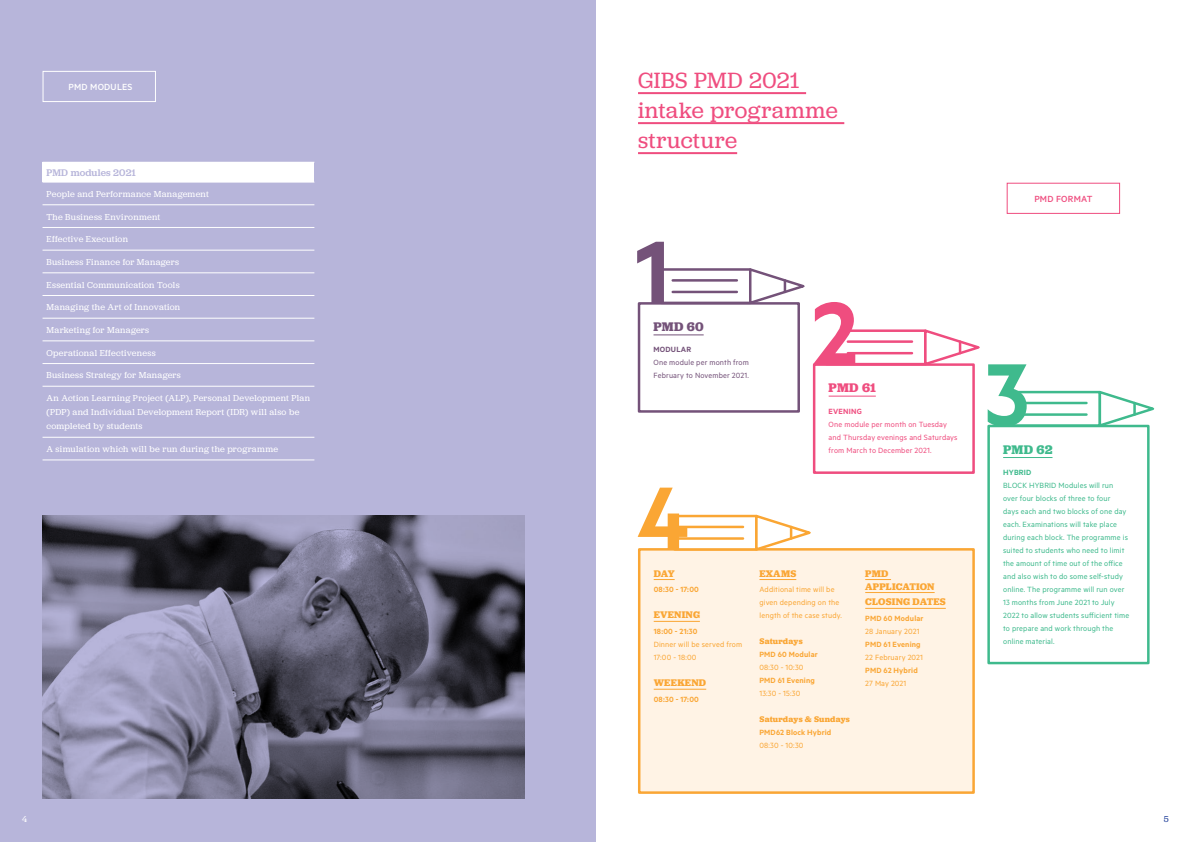
<style>
.page{position:relative;width:1191px;height:842px;background:#fff}
.page>*{position:absolute;margin:0;border:0;box-sizing:border-box;transform-origin:0 0}
.t1{font:600 100px "Metric";color:#745279}
.t2{font:23px/30px "Jubilat";letter-spacing:.02em;color:#ef4d7f}
.t3{font:700 13px "Jubilat";color:#745279}
.t4{font:700 13px "Jubilat";color:#3fba8d}
.t5{font:700 13px "Jubilat";color:#ef4d7f}
.t6{font:700 10px/13px "Jubilat";letter-spacing:.015em;color:#faa634}
.t7{font:500 10px "Jubilat";letter-spacing:.01em;color:#b7b5da}
.t8{font:500 10px "Metric";letter-spacing:.025em;color:#fff}
.t9{font:500 10px "Metric";letter-spacing:.02em;color:#ef4d7f}
.t10{font:9px/14px "Jubilat";letter-spacing:.03em;color:#fff}
.t11{font:9px "Jubilat";color:#21409a}
.t12{font:8.5px/13px "Metric";letter-spacing:.015em;color:#3fba8d}
.t13{font:8.5px/13px "Metric";letter-spacing:.015em;color:#faa634}
.t14{font:600 8.5px "Metric";letter-spacing:.02em;color:#faa634}
.t15{font:8.5px/13px "Metric";letter-spacing:.015em;color:#ef4d7f}
.t16{font:8.5px/13px "Metric";letter-spacing:.02em;color:#745279}
.t17{font:700 8.5px "Jubilat";letter-spacing:.02em;color:#faa634}
.t18{font:600 8.5px "Metric";letter-spacing:.025em;color:#745279}
.t19{font:600 8.5px "Metric";letter-spacing:.025em;color:#ef4d7f}
.t20{font:600 8.5px "Metric";letter-spacing:.025em;color:#3fba8d}
</style>
<div class="page">
<div style="left:0;top:0;width:595px;height:842px;background:#b7b5da"></div>
<div style="left:43px;top:71px;width:113px;height:31px;border:1px solid #fff"></div>
<img style="left:43px;top:515px;width:481px;height:284px">
<div style="left:43px;top:162px;width:271px;height:20px;background:#fff"></div>
<hr style="left:43px;top:182px;width:271px;height:1px;background:#fff">
<hr style="left:43px;top:205px;width:271px;height:1px;background:#fff">
<hr style="left:43px;top:227px;width:271px;height:1px;background:#fff">
<hr style="left:43px;top:250px;width:271px;height:1px;background:#fff">
<hr style="left:43px;top:273px;width:271px;height:1px;background:#fff">
<hr style="left:43px;top:295px;width:271px;height:1px;background:#fff">
<hr style="left:43px;top:318px;width:271px;height:1px;background:#fff">
<hr style="left:43px;top:341px;width:271px;height:1px;background:#fff">
<hr style="left:43px;top:363px;width:271px;height:1px;background:#fff">
<hr style="left:43px;top:386px;width:271px;height:1px;background:#fff">
<hr style="left:43px;top:437px;width:271px;height:1px;background:#fff">
<hr style="left:43px;top:460px;width:271px;height:1px;background:#fff">
<div style="left:638px;top:302px;width:162px;height:111px;border:2px solid #745279"></div>
<hr style="left:653px;top:335px;width:50px;height:1px;background:#745279">
<div style="left:660px;top:268px;width:91px;height:36px;border:2px solid #745279"></div>
<svg style="left:747px;top:268px;width:58px;height:38px"></svg>
<hr style="left:672px;top:279px;width:65px;height:3px;background:#745279">
<hr style="left:672px;top:291px;width:65px;height:2px;background:#745279">
<div style="left:638px;top:548px;width:336px;height:246px;background:#fff3e5;border:2px solid #faa634"></div>
<svg style="left:653px;top:579px;width:21px;height:1px"></svg>
<hr style="left:653px;top:621px;width:47px;height:1px;background:#faa634">
<hr style="left:653px;top:689px;width:53px;height:1px;background:#faa634">
<hr style="left:759px;top:579px;width:37px;height:1px;background:#faa634">
<svg style="left:865px;top:579px;width:26px;height:1px"></svg>
<hr style="left:865px;top:592px;width:69px;height:1px;background:#faa634">
<hr style="left:865px;top:608px;width:80px;height:1px;background:#faa634">
<div style="left:987px;top:425px;width:162px;height:239px;border:2px solid #3fba8d"></div>
<hr style="left:1003px;top:457px;width:49px;height:1px;background:#3fba8d">
<svg style="left:987px;top:364px;width:168px;height:65px"></svg>
<div style="left:813px;top:363px;width:161px;height:111px;border:2px solid #ef4d7f"></div>
<hr style="left:828px;top:396px;width:48px;height:1px;background:#ef4d7f">
<svg style="left:813px;top:302px;width:167px;height:65px"></svg>
<div style="left:1006px;top:183px;width:114px;height:31px;border:1px solid #ef4d7f"></div>
<hr style="left:638px;top:92px;width:168px;height:2px;background:#ef4d7f">
<hr style="left:638px;top:122px;width:206px;height:2px;background:#ef4d7f">
<hr style="left:638px;top:152px;width:99px;height:2px;background:#ef4d7f">
<svg style="left:638px;top:488px;width:174px;height:65px"></svg>
<p class="t8" style="left:68px;top:81px;width:66px">PMD MODULES</p>
<p class="t7" style="left:47px;top:166px;width:91px">PMD modules 2021</p>
<p class="t10" style="left:47px;top:187px;width:164px">People and Performance Management</p>
<p class="t10" style="left:47px;top:209px;width:115px">The Business Environment</p>
<p class="t10" style="left:47px;top:232px;width:83px">Effective Execution</p>
<p class="t10" style="left:47px;top:255px;width:134px">Business Finance for Managers</p>
<p class="t10" style="left:47px;top:277px;width:135px">Essential Communication Tools</p>
<p class="t10" style="left:47px;top:300px;width:135px">Managing the Art of Innovation</p>
<p class="t10" style="left:47px;top:323px;width:104px">Marketing for Managers</p>
<p class="t10" style="left:47px;top:345px;width:111px">Operational Effectiveness</p>
<p class="t10" style="left:47px;top:368px;width:136px">Business Strategy for Managers</p>
<p class="t10" style="left:47px;top:391px;width:265px">An Action Learning Project (ALP), Personal Development Plan (PDP) and Individual Development Report (IDR) will also be completed by students</p>
<p class="t10" style="left:47px;top:442px;width:233px">A simulation which will be run during the programme</p>
<p class="t10" style="left:22px;top:811px;width:7px">4</p>
<h2 class="t2" style="left:638px;top:65px;width:201px">GIBS PMD 2021 intake programme structure</h2>
<h1 class="t1" style="left:635px;top:213px;width:36px">1</h1>
<h3 class="t3" style="left:653px;top:318px;width:52px">PMD 60</h3>
<p class="t18" style="left:653px;top:345px;width:39px">MODULAR</p>
<p class="t16" style="left:653px;top:356px;width:97px">One module per month from<br>February to November 2021.</p>
<h3 class="t5" style="left:828px;top:379px;width:49px">PMD 61</h3>
<p class="t19" style="left:828px;top:406px;width:35px">EVENING</p>
<p class="t15" style="left:828px;top:417px;width:130px">One module per month on Tuesday and Thursday evenings and Saturdays from March to December 2021.</p>
<p class="t6" style="left:653px;top:566px;width:22px">DAY</p>
<p class="t14" style="left:653px;top:585px;width:47px">08:30 - 17:00</p>
<p class="t6" style="left:653px;top:608px;width:48px">EVENING</p>
<p class="t14" style="left:653px;top:626px;width:45px">18:00 - 21:30</p>
<p class="t13" style="left:653px;top:638px;width:90px">Dinner will be served from<br>17:00 - 18:00</p>
<p class="t6" style="left:653px;top:676px;width:54px">WEEKEND</p>
<p class="t14" style="left:653px;top:694px;width:47px">08:30 - 17:00</p>
<p class="t6" style="left:759px;top:566px;width:38px">EXAMS</p>
<p class="t13" style="left:759px;top:583px;width:84px">Additional time will be given depending on the length of the case study.</p>
<p class="t17" style="left:759px;top:636px;width:45px">Saturdays</p>
<p class="t14" style="left:759px;top:650px;width:60px">PMD 60 Modular</p>
<p class="t13" style="left:759px;top:661px;width:45px">08:30 - 10:30</p>
<p class="t14" style="left:759px;top:676px;width:57px">PMD 61 Evening</p>
<p class="t13" style="left:759px;top:687px;width:42px">13:30 - 15:30</p>
<p class="t17" style="left:759px;top:714px;width:92px">Saturdays &amp; Sundays</p>
<p class="t14" style="left:759px;top:728px;width:73px">PMD62 Block Hybrid</p>
<p class="t13" style="left:759px;top:739px;width:45px">08:30 - 10:30</p>
<p class="t6" style="left:865px;top:566px;width:71px">PMD<br>APPLICATION</p>
<p class="t6" style="left:865px;top:595px;width:82px">CLOSING DATES</p>
<p class="t14" style="left:865px;top:613px;width:60px">PMD 60 Modular</p>
<p class="t13" style="left:865px;top:625px;width:56px">28 January 2021</p>
<p class="t14" style="left:865px;top:639px;width:57px">PMD 61 Evening</p>
<p class="t13" style="left:865px;top:651px;width:59px">22 February 2021</p>
<p class="t14" style="left:865px;top:665px;width:54px">PMD 62 Hybrid</p>
<p class="t13" style="left:865px;top:677px;width:43px">27 May 2021</p>
<p class="t9" style="left:1034px;top:193px;width:59px">PMD FORMAT</p>
<h3 class="t4" style="left:1003px;top:441px;width:51px">PMD 62</h3>
<p class="t20" style="left:1003px;top:467px;width:30px">HYBRID</p>
<p class="t12" style="left:1003px;top:479px;width:127px">BLOCK HYBRID Modules will run over four blocks of three to four<br>days each and two blocks of one day each. Examinations will take place during each block. The programme is suited to students who need to limit the amount of time out of the office and also wish to do some self-study online. The programme will run over<br>13 months from June 2021 to July<br>2022 to allow students sufficient time to prepare and work through the online material.</p>
<p class="t11" style="left:1163px;top:813px;width:6px">5</p>
</div>
